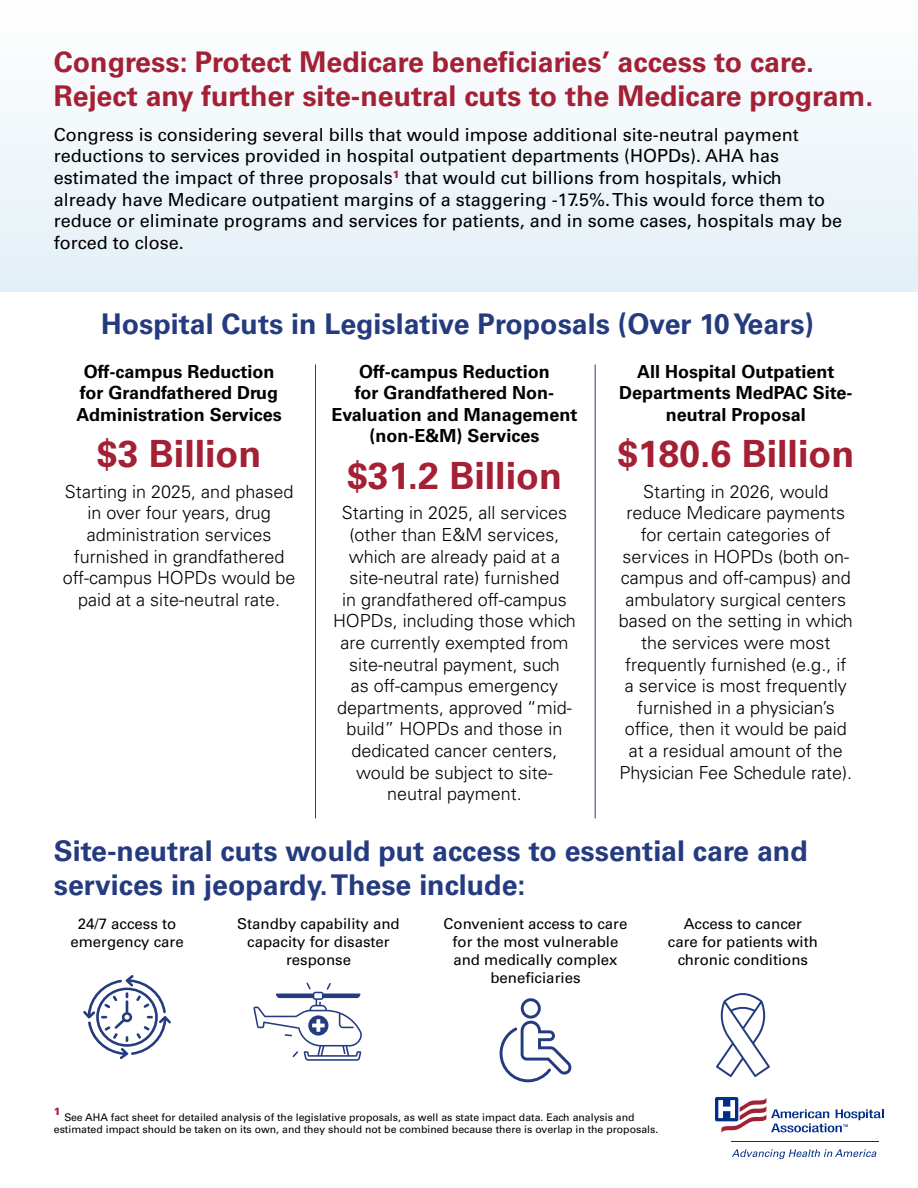
<style>
.page{position:relative;width:918px;height:1188px;background:#fff}
.page>*{position:absolute;margin:0;border:0;box-sizing:border-box;transform-origin:0 0}
.t1{font:700 37.5px "Univers LT Std";color:#a32035}
.t2{font:700 28.5px/34.2px "Univers LT Std";color:#253b80}
.t3{font:700 28.5px/34.2px "Univers LT Std";color:#a32035}
.t4{font:300 18px/21.6px "Univers LT Std";color:#000;text-align:center}
.t5{font:18px/21.6px "Univers LT Std";color:#000}
.t6{font:700 18px/21.6px "Univers LT Std";color:#000;text-align:center}
.t7{font:15px/18px "Univers LT Std";color:#000;text-align:center}
.t8{font:10.5px/12.6px "Univers LT Std";color:#000}
.t9{font:900 10.5px "Univers LT Std";color:#a32035}
</style>
<div class="page">
<div style="left:0;top:0;width:918px;height:292px;background:linear-gradient(to right,#f1f7fb,#f1f7fb)"></div>
<hr style="left:731px;top:1141px;width:147px;height:1px;background:#002f87">
<svg style="left:732px;top:1149px;width:144px;height:10px"></svg>
<svg style="left:715px;top:1097px;width:169px;height:36px"></svg>
<svg style="left:500px;top:998px;width:72px;height:84px"></svg>
<svg style="left:716px;top:993px;width:54px;height:84px"></svg>
<svg style="left:83px;top:975px;width:88px;height:84px"></svg>
<svg style="left:253px;top:983px;width:109px;height:78px"></svg>
<hr style="left:315px;top:364px;width:1px;height:454px;background:#253b80">
<hr style="left:595px;top:364px;width:1px;height:454px;background:#253b80">
<h2 class="t3" style="left:54px;top:45px;width:821px">Congress: Protect Medicare beneficiaries’ access to care.<br>Reject any further site-neutral cuts to the Medicare program.</h2>
<p class="t5" style="left:54px;top:124px;width:790px">Congress is considering several bills that would impose additional site-neutral payment reductions to services provided in hospital outpatient departments (HOPDs). AHA has estimated the impact of three proposals<sup>1</sup> that would cut billions from hospitals, which already have Medicare outpatient margins of a staggering -17.5%. This would force them to reduce or eliminate programs and services for patients, and in some cases, hospitals may be forced to close.</p>
<h2 class="t2" style="left:101px;top:307px;width:714px">Hospital Cuts in Legislative Proposals (Over 10 Years)</h2>
<p class="t6" style="left:76px;top:361px;width:207px">Off-campus Reduction for Grandfathered Drug<br>Administration Services</p>
<h1 class="t1" style="left:97px;top:432px;width:166px">$3 Billion</h1>
<p class="t4" style="left:63px;top:481px;width:234px">Starting in 2025, and phased in over four years, drug administration services furnished in grandfathered off-campus HOPDs would be paid at a site-neutral rate.</p>
<p class="t6" style="left:332px;top:361px;width:247px">Off-campus Reduction<br>for Grandfathered Non-<br>Evaluation and Management (non-E&amp;M) Services</p>
<h1 class="t1" style="left:347px;top:454px;width:216px">$31.2 Billion</h1>
<p class="t4" style="left:333px;top:502px;width:244px">Starting in 2025, all services (other than E&amp;M services, which are already paid at a site-neutral rate) furnished<br>in grandfathered off-campus<br>HOPDs, including those which are currently exempted from site-neutral payment, such<br>as off-campus emergency departments, approved “mid&shy;build” HOPDs and those in dedicated cancer centers, would be subject to site&shy;neutral payment.</p>
<p class="t6" style="left:619px;top:361px;width:235px">All Hospital Outpatient<br>Departments MedPAC Site&shy;neutral Proposal</p>
<h1 class="t1" style="left:617px;top:432px;width:238px">$180.6 Billion</h1>
<p class="t4" style="left:619px;top:481px;width:236px">Starting in 2026, would reduce Medicare payments for certain categories of services in HOPDs (both on&shy;campus and off-campus) and ambulatory surgical centers based on the setting in which the services were most frequently furnished (e.g., if a service is most frequently furnished in a physician’s office, then it would be paid at a residual amount of the<br>Physician Fee Schedule rate).</p>
<h2 class="t2" style="left:54px;top:834px;width:755px">Site-neutral cuts would put access to essential care and services in jeopardy. These include:</h2>
<p class="t7" style="left:70px;top:914px;width:115px">24/7 access to emergency care</p>
<p class="t7" style="left:237px;top:914px;width:164px">Standby capability and capacity for disaster response</p>
<p class="t7" style="left:444px;top:914px;width:185px">Convenient access to care for the most vulnerable and medically complex beneficiaries</p>
<p class="t7" style="left:668px;top:914px;width:152px">Access to cancer care for patients with chronic conditions</p>
<p class="t9" style="left:54px;top:1104px;width:8px">1</p>
<p class="t8" style="left:54px;top:1111px;width:606px;text-indent:10px">See AHA fact sheet for detailed analysis of the legislative proposals, as well as state impact data. Each analysis and estimated impact should be taken on its own, and they should not be combined because there is overlap in the proposals.</p>
</div>
